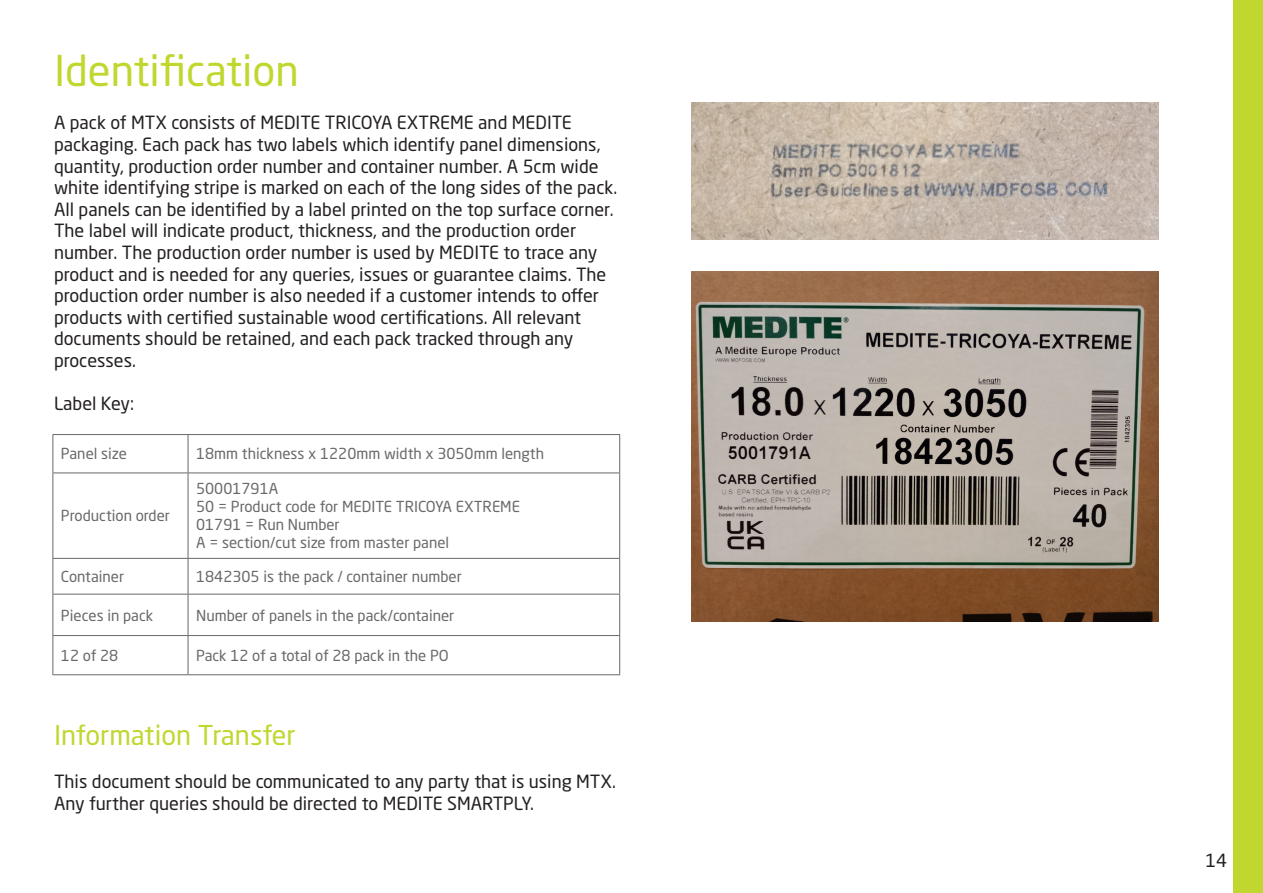
<style>
.page{position:relative;width:1263px;height:893px;background:#fff}
.page>*{position:absolute;margin:0;border:0;box-sizing:border-box;transform-origin:0 0}
.Paragraph_Style_2{font:42px "Neo Sans W1 G";color:#c1d72f}
.Paragraph_Style_3{font:27px "Neo Sans W1 G";color:#c1d72f}
.Paragraph_Style_1{font:18px/21.6px "Neo Sans W1 G";color:#231f20}
.Body_Text{font:15px "Neo Sans W1 G";color:#69696c}
</style>
<div class="page">
<hr style="left:52px;top:434px;width:136px;height:1px;background:#69696c">
<hr style="left:52px;top:435px;width:1px;height:38px;background:#69696c">
<hr style="left:188px;top:434px;width:432px;height:1px;background:#69696c">
<hr style="left:188px;top:435px;width:1px;height:38px;background:#69696c">
<hr style="left:619px;top:435px;width:1px;height:38px;background:#69696c">
<hr style="left:52px;top:473px;width:136px;height:1px;background:#69696c">
<hr style="left:52px;top:473px;width:1px;height:85px;background:#69696c">
<hr style="left:188px;top:473px;width:432px;height:1px;background:#69696c">
<hr style="left:188px;top:473px;width:1px;height:85px;background:#69696c">
<hr style="left:619px;top:473px;width:1px;height:85px;background:#69696c">
<hr style="left:52px;top:558px;width:136px;height:1px;background:#69696c">
<hr style="left:52px;top:559px;width:1px;height:35px;background:#69696c">
<hr style="left:188px;top:558px;width:432px;height:1px;background:#69696c">
<hr style="left:188px;top:559px;width:1px;height:35px;background:#69696c">
<hr style="left:619px;top:559px;width:1px;height:35px;background:#69696c">
<hr style="left:52px;top:594px;width:136px;height:1px;background:#69696c">
<hr style="left:52px;top:594px;width:1px;height:41px;background:#69696c">
<hr style="left:188px;top:594px;width:432px;height:1px;background:#69696c">
<hr style="left:188px;top:594px;width:1px;height:41px;background:#69696c">
<hr style="left:619px;top:594px;width:1px;height:41px;background:#69696c">
<hr style="left:52px;top:635px;width:136px;height:1px;background:#69696c">
<hr style="left:52px;top:636px;width:1px;height:38px;background:#69696c">
<hr style="left:188px;top:635px;width:432px;height:1px;background:#69696c">
<hr style="left:188px;top:636px;width:1px;height:38px;background:#69696c">
<hr style="left:619px;top:636px;width:1px;height:38px;background:#69696c">
<hr style="left:52px;top:674px;width:136px;height:1px;background:#69696c">
<hr style="left:188px;top:674px;width:432px;height:1px;background:#69696c">
<div style="left:1233px;top:0;width:30px;height:893px;background:#c1d72f"></div>
<img style="left:691px;top:271px;width:467px;height:350px">
<img style="left:691px;top:102px;width:467px;height:137px">
<p class="Paragraph_Style_2" style="left:54px;top:45px;width:246px">Identification</p>
<p class="Paragraph_Style_1" style="left:54px;top:112px;width:565px">A pack of MTX consists of MEDITE TRICOYA EXTREME and MEDITE packaging. Each pack has two labels which identify panel dimensions, quantity, production order number and container number. A 5cm wide white identifying stripe is marked on each of the long sides of the pack.<br>All panels can be identified by a label printed on the top surface corner.<br>The label will indicate product, thickness, and the production order number. The production order number is used by MEDITE to trace any product and is needed for any queries, issues or guarantee claims. The production order number is also needed if a customer intends to offer products with certified sustainable wood certifications. All relevant documents should be retained, and each pack tracked through any processes.</p>
<p class="Paragraph_Style_1" style="left:54px;top:392px;width:82px">Label Key:</p>
<p class="Body_Text" style="left:61px;top:445px;width:68px">Panel size</p>
<p class="Body_Text" style="left:196px;top:445px;width:349px">18mm thickness x 1220mm width x 3050mm length</p>
<p class="Body_Text" style="left:61px;top:507px;width:111px">Production order</p>
<p class="Body_Text" style="left:196px;top:480px;width:84px">50001791A</p>
<p class="Body_Text" style="left:196px;top:498px;width:325px">50 = Product code for MEDITE TRICOYA EXTREME</p>
<p class="Body_Text" style="left:196px;top:516px;width:145px">01791 = Run Number</p>
<p class="Body_Text" style="left:196px;top:534px;width:255px">A = section/cut size from master panel</p>
<p class="Body_Text" style="left:61px;top:567px;width:65px">Container</p>
<p class="Body_Text" style="left:196px;top:567px;width:267px">1842305 is the pack / container number</p>
<p class="Body_Text" style="left:61px;top:606px;width:94px">Pieces in pack</p>
<p class="Body_Text" style="left:196px;top:606px;width:260px">Number of panels in the pack/container</p>
<p class="Body_Text" style="left:61px;top:646px;width:59px">12 of 28</p>
<p class="Body_Text" style="left:196px;top:646px;width:254px">Pack 12 of a total of 28 pack in the PO</p>
<p class="Paragraph_Style_3" style="left:54px;top:718px;width:243px">Information Transfer</p>
<p class="Paragraph_Style_1" style="left:54px;top:770px;width:563px">This document should be communicated to any party that is using MTX.<br>Any further queries should be directed to MEDITE SMARTPLY.</p>
<p class="Paragraph_Style_1" style="left:1205px;top:849px;width:23px">14</p>
</div>
